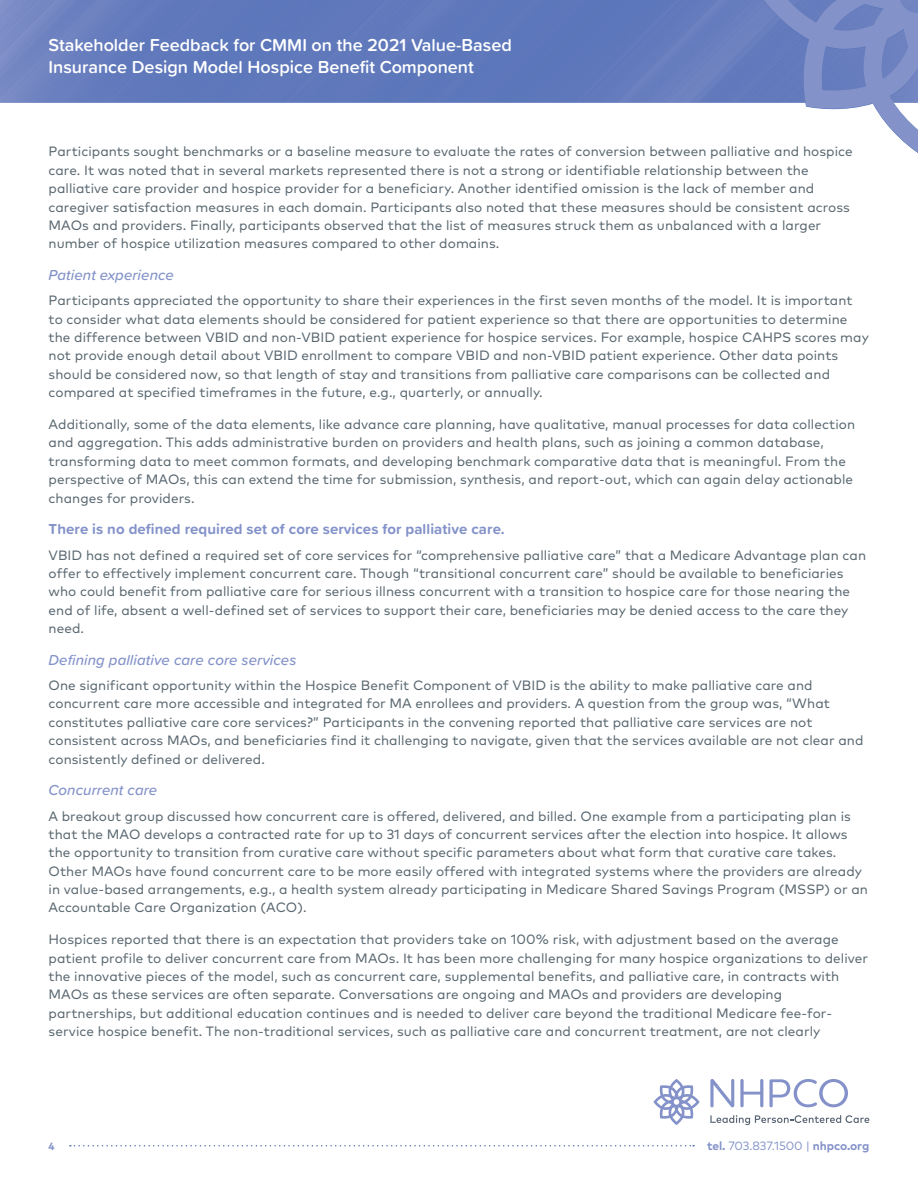
<style>
.page{position:relative;width:918px;height:1188px;background:#fff}
.page>*{position:absolute;margin:0;border:0;box-sizing:border-box;transform-origin:0 0}
.t1{font:600 18px/22.5px "Proxima Soft";color:#fff}
.t2{font:italic 500 15px "Proxima Soft";letter-spacing:.005em;color:#8392c9}
.t3{font:700 15px "Proxima Soft";letter-spacing:.005em;color:#8392c9}
.t4{font:13.5px/18.3px "Mark Pro";letter-spacing:.005em;color:#596770}
.t5{font:700 12px "Mark Pro";letter-spacing:-.01em;color:#8392c9}
.t6{font:700 10.5px "Mark Pro";color:#8392c9}
.s1{font-weight:400}
</style>
<div class="page">
<svg style="left:70px;top:1145px;width:624px;height:2px"></svg>
<svg style="left:710px;top:1079px;width:24px;height:28px"></svg>
<svg style="left:740px;top:1079px;width:23px;height:28px"></svg>
<svg style="left:769px;top:1079px;width:79px;height:28px"></svg>
<svg style="left:710px;top:1115px;width:159px;height:10px"></svg>
<svg style="left:653px;top:1079px;width:47px;height:46px"></svg>
<img style="left:0;top:0;width:760px;height:103px">
<svg style="left:760px;top:0;width:158px;height:153px"></svg>
<h1 class="t1" style="left:49px;top:33px;width:465px">Stakeholder Feedback for CMMI on the 2021 Value-Based<br>Insurance Design Model Hospice Benefit Component</h1>
<p class="t4" style="left:49px;top:141px;width:806px">Participants sought benchmarks or a baseline measure to evaluate the rates of conversion between palliative and hospice care. It was noted that in several markets represented there is not a strong or identifiable relationship between the palliative care provider and hospice provider for a beneficiary. Another identified omission is the lack of member and caregiver satisfaction measures in each domain. Participants also noted that these measures should be consistent across MAOs and providers. Finally, participants observed that the list of measures struck them as unbalanced with a larger number of hospice utilization measures compared to other domains.</p>
<p class="t2" style="left:49px;top:264px;width:127px">Patient experience</p>
<p class="t4" style="left:49px;top:290px;width:822px">Participants appreciated the opportunity to share their experiences in the first seven months of the model. It is important to consider what data elements should be considered for patient experience so that there are opportunities to determine the difference between VBID and non-VBID patient experience for hospice services. For example, hospice CAHPS scores may not provide enough detail about VBID enrollment to compare VBID and non-VBID patient experience. Other data points should be considered now, so that length of stay and transitions from palliative care comparisons can be collected and compared at specified timeframes in the future, e.g., quarterly, or annually.</p>
<p class="t4" style="left:49px;top:414px;width:808px">Additionally, some of the data elements, like advance care planning, have qualitative, manual processes for data collection and aggregation. This adds administrative burden on providers and health plans, such as joining a common database, transforming data to meet common formats, and developing benchmark comparative data that is meaningful. From the perspective of MAOs, this can extend the time for submission, synthesis, and report-out, which can again delay actionable changes for providers.</p>
<p class="t3" style="left:49px;top:518px;width:458px">There is no defined required set of core services for palliative care.</p>
<p class="t4" style="left:49px;top:545px;width:819px">VBID has not defined a required set of core services for “comprehensive palliative care” that a Medicare Advantage plan can offer to effectively implement concurrent care. Though “transitional concurrent care” should be available to beneficiaries who could benefit from palliative care for serious illness concurrent with a transition to hospice care for those nearing the end of life, absent a well-defined set of services to support their care, beneficiaries may be denied access to the care they need.</p>
<p class="t2" style="left:49px;top:649px;width:249px">Defining palliative care core services</p>
<p class="t4" style="left:49px;top:675px;width:816px">One significant opportunity within the Hospice Benefit Component of VBID is the ability to make palliative care and concurrent care more accessible and integrated for MA enrollees and providers. A question from the group was, “What constitutes palliative care core services?” Participants in the convening reported that palliative care services are not consistent across MAOs, and beneficiaries find it challenging to navigate, given that the services available are not clear and consistently defined or delivered.</p>
<p class="t2" style="left:49px;top:779px;width:110px">Concurrent care</p>
<p class="t4" style="left:49px;top:806px;width:821px">A breakout group discussed how concurrent care is offered, delivered, and billed. One example from a participating plan is that the MAO develops a contracted rate for up to 31 days of concurrent services after the election into hospice. It allows the opportunity to transition from curative care without specific parameters about what form that curative care takes.<br>Other MAOs have found concurrent care to be more easily offered with integrated systems where the providers are already in value-based arrangements, e.g., a health system already participating in Medicare Shared Savings Program (MSSP) or an Accountable Care Organization (ACO).</p>
<p class="t4" style="left:49px;top:929px;width:821px">Hospices reported that there is an expectation that providers take on 100% risk, with adjustment based on the average patient profile to deliver concurrent care from MAOs. It has been more challenging for many hospice organizations to deliver the innovative pieces of the model, such as concurrent care, supplemental benefits, and palliative care, in contracts with MAOs as these services are often separate. Conversations are ongoing and MAOs and providers are developing partnerships, but additional education continues and is needed to deliver care beyond the traditional Medicare fee-for&shy;service hospice benefit. The non-traditional services, such as palliative care and concurrent treatment, are not clearly</p>
<p class="t6" style="left:49px;top:1138px;width:8px">4</p>
<p class="t5" style="left:707px;top:1137px;width:164px">tel. <span class="s1">703.837.1500 |</span> nhpco.org</p>
</div>
